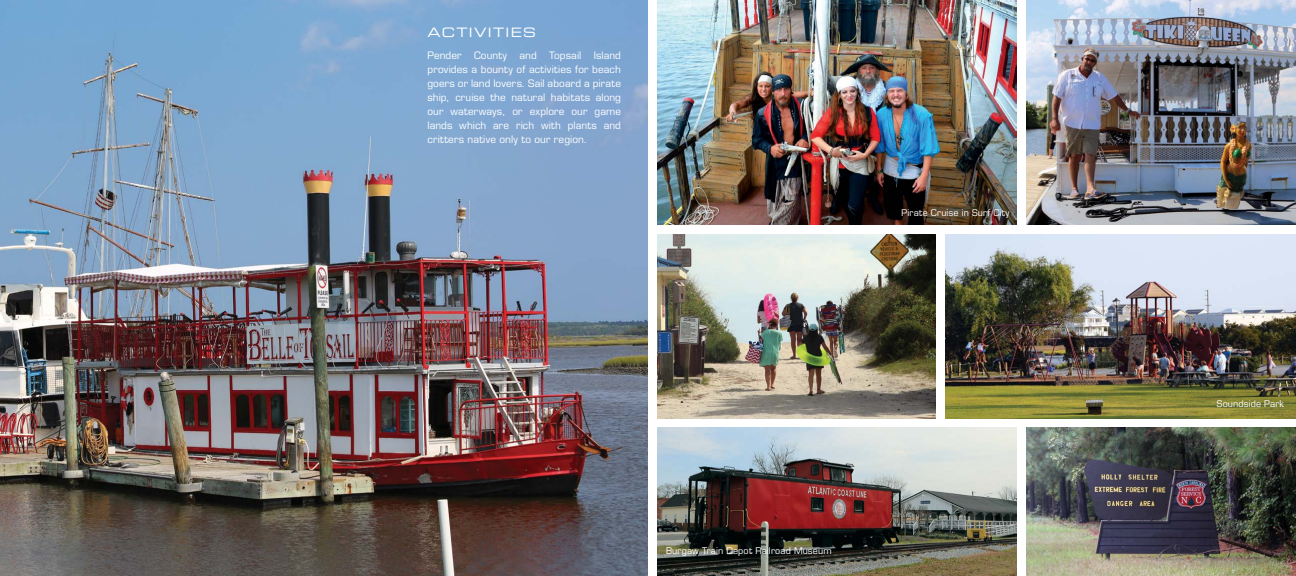
<style>
.page{position:relative;width:1296px;height:576px;background:#fff}
.page>*{position:absolute;margin:0;border:0;box-sizing:border-box;transform-origin:0 0}
.t1{font:13px "Eurostile LT Std Ex 2";letter-spacing:.1em;color:#fff}
.t2{font:10px/14px "Eurostile LT Std";letter-spacing:.015em;color:#fff;text-align:justify}
.t3{font:9px "Eurostile LT Std";letter-spacing:.015em;color:#fff}
</style>
<div class="page">
<img style="left:657px;top:0;width:360px;height:225px">
<img style="left:945px;top:234px;width:351px;height:184px">
<img style="left:657px;top:428px;width:360px;height:148px">
<img style="left:0;top:0;width:648px;height:576px">
<img style="left:1026px;top:0;width:270px;height:225px">
<img style="left:657px;top:234px;width:279px;height:184px">
<img style="left:1026px;top:428px;width:270px;height:148px">
<h1 class="t1" style="left:428px;top:24px;width:110px">ACTIVITIES</h1>
<p class="t2" style="left:428px;top:49px;width:195px">Pender County and Topsail Island provides a bounty of activities for beach goers or land lovers. Sail aboard a pirate ship, cruise the natural habitats along our waterways, or explore our game lands which are rich with plants and critters native only to our region.</p>
<p class="t3" style="left:902px;top:208px;width:109px">Pirate Cruise in Surf City</p>
<p class="t3" style="left:666px;top:545px;width:167px">Burgaw Train Depot Railroad Museum</p>
<p class="t3" style="left:1217px;top:398px;width:69px">Soundside Park</p>
</div>
